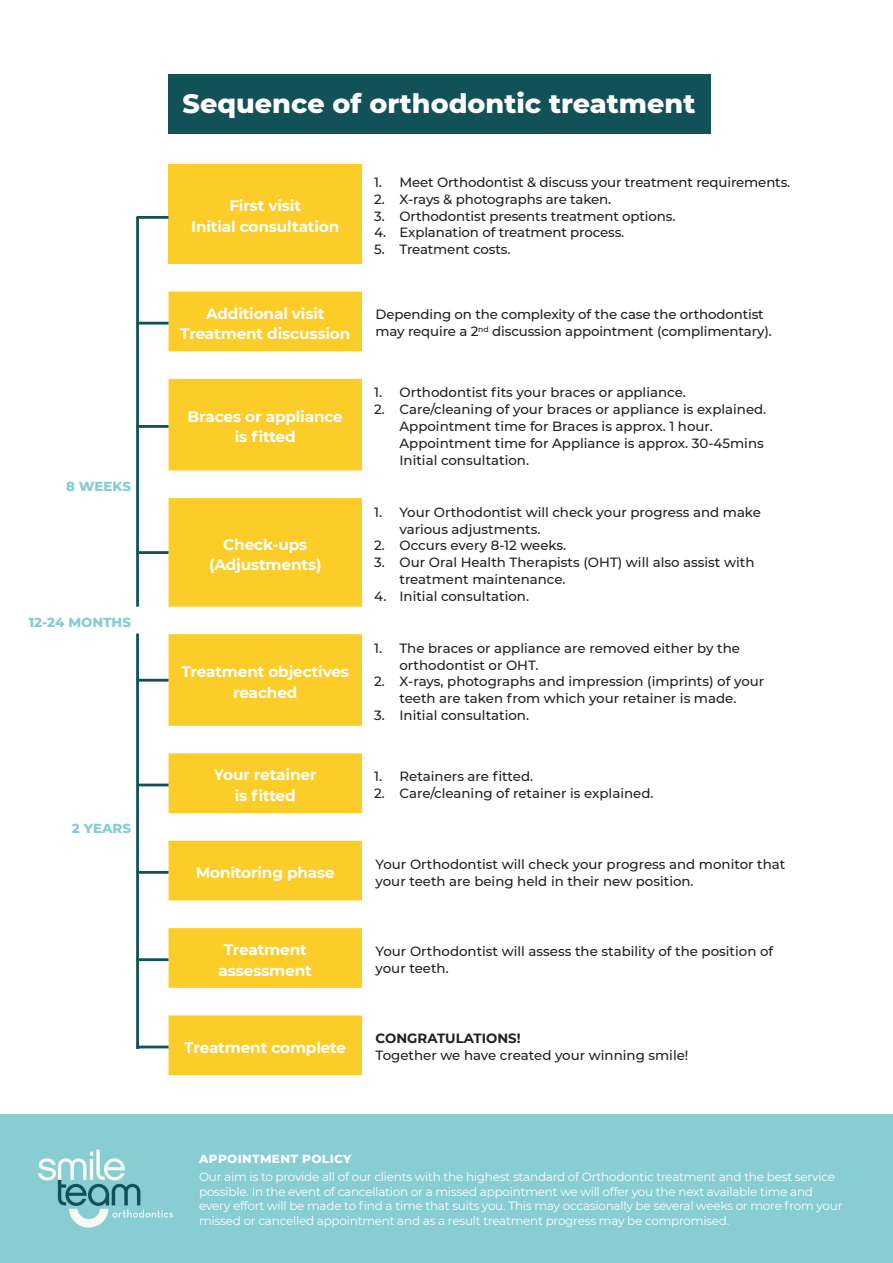
<style>
.page{position:relative;width:893px;height:1263px;background:#fff}
.page>*{position:absolute;margin:0;border:0;box-sizing:border-box;transform-origin:0 0}
.t1{font:800 27px "Montserrat";color:#fff}
.t2{font:700 15.3px/20.4px "Montserrat";letter-spacing:-.01em;color:#fff;text-align:center}
.t3{font:500 13.35px/16.8px "Montserrat";color:#231f20}
.t4{font:800 13.35px "Montserrat";color:#87cdd2}
.t5{font:700 13.35px "Montserrat";color:#231f20}
.t6{font:12px/14.5px "Montserrat";letter-spacing:-.02em;color:#fff}
.t7{font:800 12px "Montserrat";letter-spacing:.03em;color:#fff}
</style>
<div class="page">
<div style="left:168px;top:74px;width:542px;height:60px;background:#135158"></div>
<div style="left:169px;top:164px;width:193px;height:100px;background:#fccd29"></div>
<svg style="left:169px;top:291px;width:193px;height:784px;fill:#fccd29"></svg>
<hr style="left:137px;top:216px;width:32px;height:3px;background:#135158">
<hr style="left:137px;top:322px;width:32px;height:3px;background:#135158">
<hr style="left:137px;top:425px;width:32px;height:3px;background:#135158">
<hr style="left:137px;top:551px;width:32px;height:3px;background:#135158">
<hr style="left:137px;top:679px;width:32px;height:3px;background:#135158">
<hr style="left:137px;top:784px;width:32px;height:2px;background:#135158">
<hr style="left:137px;top:871px;width:32px;height:3px;background:#135158">
<hr style="left:137px;top:958px;width:32px;height:3px;background:#135158">
<hr style="left:137px;top:1046px;width:32px;height:2px;background:#135158">
<hr style="left:136px;top:217px;width:3px;height:390px;background:#135158">
<hr style="left:136px;top:633px;width:3px;height:416px;background:#135158">
<div style="left:0;top:1114px;width:893px;height:149px;background:#87cdd2"></div>
<svg style="left:38px;top:1149px;width:135px;height:78px"></svg>
<p class="t4" style="left:66px;top:476px;width:66px">8 WEEKS</p>
<p class="t4" style="left:29px;top:612px;width:104px">12-24 MONTHS</p>
<p class="t4" style="left:72px;top:819px;width:61px">2 YEARS</p>
<p class="t1" style="left:183px;top:83px;width:514px">Sequence of orthodontic treatment</p>
<p class="t2" style="left:229px;top:195px;width:73px">First visit</p>
<p class="t2" style="left:191px;top:215px;width:150px">Initial consultation</p>
<p class="t2" style="left:206px;top:302px;width:120px">Additional visit</p>
<p class="t2" style="left:180px;top:323px;width:171px">Treatment discussion</p>
<p class="t2" style="left:188px;top:405px;width:157px">Braces or appliance</p>
<p class="t2" style="left:235px;top:426px;width:62px">is fitted</p>
<p class="t2" style="left:223px;top:533px;width:86px">Check-ups</p>
<p class="t2" style="left:209px;top:553px;width:114px">(Adjustments)</p>
<p class="t2" style="left:181px;top:661px;width:169px">Treatment objectives reached</p>
<p class="t2" style="left:214px;top:764px;width:104px">Your retainer</p>
<p class="t2" style="left:235px;top:784px;width:62px">is fitted</p>
<p class="t3" style="left:374px;top:173px;width:418px">1. Meet Orthodontist &amp; discuss your treatment requirements.</p>
<p class="t3" style="left:374px;top:190px;width:239px">2. X-rays &amp; photographs are taken.</p>
<p class="t3" style="left:374px;top:207px;width:303px">3. Orthodontist presents treatment options.</p>
<p class="t3" style="left:374px;top:224px;width:252px">4. Explanation of treatment process.</p>
<p class="t3" style="left:374px;top:241px;width:138px">5. Treatment costs.</p>
<p class="t3" style="left:376px;top:306px;width:398px">Depending on the complexity of the case the orthodontist may require a 2<sup>nd</sup> discussion appointment (complimentary).</p>
<p class="t3" style="left:374px;top:384px;width:313px">1. Orthodontist fits your braces or appliance.</p>
<p class="t3" style="left:374px;top:401px;width:394px">2. Care/cleaning of your braces or appliance is explained.</p>
<p class="t3" style="left:399px;top:417px;width:315px">Appointment time for Braces is approx. 1 hour.</p>
<p class="t3" style="left:399px;top:434px;width:366px">Appointment time for Appliance is approx. 30-45mins</p>
<p class="t3" style="left:399px;top:451px;width:131px">Initial consultation.</p>
<p class="t3" style="left:399px;top:503px;width:363px;text-indent:-25px">1. Your Orthodontist will check your progress and make various adjustments.</p>
<p class="t3" style="left:374px;top:537px;width:194px">2. Occurs every 8-12 weeks.</p>
<p class="t3" style="left:399px;top:554px;width:356px;text-indent:-25px">3. Our Oral Health Therapists (OHT) will also assist with treatment maintenance.</p>
<p class="t3" style="left:374px;top:587px;width:156px">4. Initial consultation.</p>
<p class="t3" style="left:399px;top:639px;width:342px;text-indent:-25px">1. The braces or appliance are removed either by the orthodontist or OHT.</p>
<p class="t3" style="left:374px;top:673px;width:392px;text-align:center">2. X-rays, photographs and impression (imprints) of your teeth are taken from which your retainer is made.</p>
<p class="t3" style="left:374px;top:706px;width:156px">3. Initial consultation.</p>
<p class="t3" style="left:374px;top:768px;width:160px">1. Retainers are fitted.</p>
<p class="t3" style="left:374px;top:784px;width:281px">2. Care/cleaning of retainer is explained.</p>
<p class="t2" style="left:196px;top:862px;width:141px">Monitoring phase</p>
<p class="t3" style="left:376px;top:855px;width:411px">Your Orthodontist will check your progress and monitor that your teeth are being held in their new position.</p>
<p class="t2" style="left:224px;top:939px;width:85px">Treatment</p>
<p class="t2" style="left:219px;top:959px;width:95px">assessment</p>
<p class="t2" style="left:184px;top:1036px;width:163px">Treatment complete</p>
<p class="t3" style="left:376px;top:942px;width:399px">Your Orthodontist will assess the stability of the position of your teeth.</p>
<p class="t5" style="left:376px;top:1029px;width:147px">CONGRATULATIONS!</p>
<p class="t3" style="left:376px;top:1046px;width:314px">Together we have created your winning smile!</p>
<p class="t7" style="left:199px;top:1150px;width:154px">APPOINTMENT POLICY</p>
<p class="t6" style="left:199px;top:1169px;width:645px">Our aim is to provide all of our clients with the highest standard of Orthodontic treatment and the best service possible. In the event of cancellation or a missed appointment we will offer you the next available time and every effort will be made to find a time that suits you. This may occasionally be several weeks or more from your missed or cancelled appointment and as a result treatment progress may be compromised.</p>
</div>
